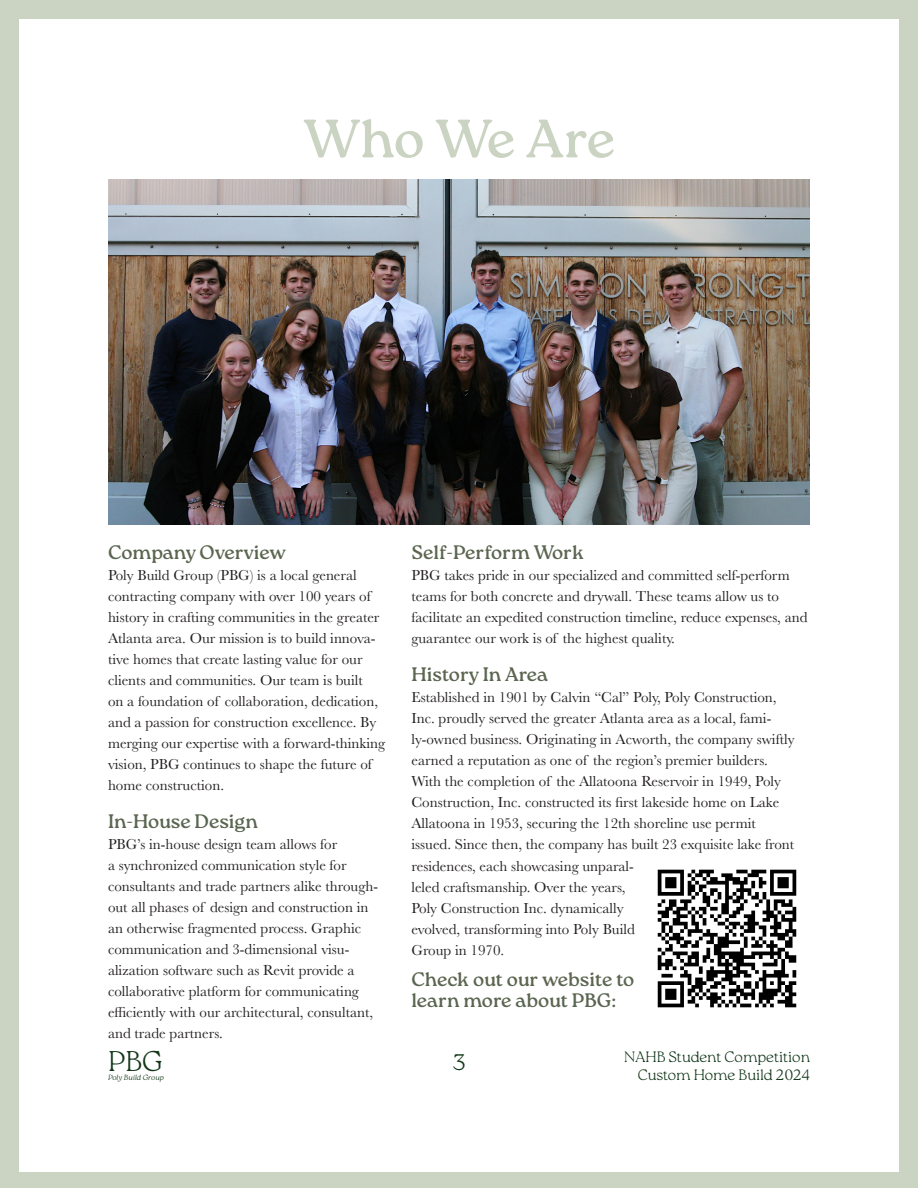
<style>
.page{position:relative;width:918px;height:1188px;background:#fff}
.page>*{position:absolute;margin:0;border:0;box-sizing:border-box;transform-origin:0 0}
.t1{font:54px "Roca";letter-spacing:-.01em;color:#cbd4c2}
.t2{font:100 28.5px "Roca";color:#123618}
.t3{font:100 22.5px "Roca";color:#123618}
.Headers{font:19.5px "Roca";color:#5a6650}
.Body_text{font:19.5px/21px "Roca";color:#5a6650}
.Body_text-2{font:15px/21px "Baskerville";color:#231f20}
.t4{font:100 15px/18px "Roca";color:#123618;text-align:right}
.t5{font:italic 100 7.5px "Roca";color:#123618}
</style>
<div class="page">
<div style="left:0;top:0;width:918px;height:18px;background:#cbd4c2"></div>
<div style="left:0;top:1172px;width:918px;height:16px;background:#cbd4c2"></div>
<div style="left:900px;top:14px;width:18px;height:1174px;background:#cbd4c2"></div>
<div style="left:0;top:0;width:18px;height:1188px;background:#cbd4c2"></div>
<img style="left:657px;top:869px;width:140px;height:139px">
<img style="left:108px;top:180px;width:702px;height:345px">
<p class="t1" style="left:303px;top:107px;width:313px">Who We Are</p>
<p class="Headers" style="left:108px;top:541px;width:180px">Company Overview</p>
<p class="Body_text-2" style="left:108px;top:565px;width:279px">Poly Build Group (PBG) is a local general contracting company with over 100 years of history in crafting communities in the greater Atlanta area. Our mission is to build innova&shy;tive homes that create lasting value for our clients and communities. Our team is built<br>on a foundation of collaboration, dedication, and a passion for construction excellence. By merging our expertise with a forward-thinking vision, PBG continues to shape the future of home construction.</p>
<p class="Headers" style="left:108px;top:810px;width:151px">In-House Design</p>
<p class="Body_text-2" style="left:108px;top:834px;width:272px">PBG’s in-house design team allows for<br>a synchronized communication style for consultants and trade partners alike through&shy;out all phases of design and construction in an otherwise fragmented process. Graphic communication and 3-dimensional visu&shy;alization software such as Revit provide a collaborative platform for communicating efficiently with our architectural, consultant, and trade partners.</p>
<p class="Headers" style="left:411px;top:541px;width:174px">Self-Perform Work</p>
<p class="Body_text-2" style="left:411px;top:565px;width:398px">PBG takes pride in our specialized and committed self-perform teams for both concrete and drywall. These teams allow us to facilitate an expedited construction timeline, reduce expenses, and guarantee our work is of the highest quality.</p>
<p class="Headers" style="left:411px;top:663px;width:138px">History In Area</p>
<p class="Body_text-2" style="left:411px;top:687px;width:385px">Established in 1901 by Calvin “Cal” Poly, Poly Construction, Inc. proudly served the greater Atlanta area as a local, fami&shy;ly-owned business. Originating in Acworth, the company swiftly earned a reputation as one of the region’s premier builders.<br>With the completion of the Allatoona Reservoir in 1949, Poly Construction, Inc. constructed its first lakeside home on Lake Allatoona in 1953, securing the 12th shoreline use permit issued. Since then, the company has built 23 exquisite lake front residences, each showcasing unparal-<br>leled craftsmanship. Over the years,<br>Poly Construction Inc. dynamically<br>evolved, transforming into Poly Build<br>Group in 1970.</p>
<p class="Body_text" style="left:411px;top:972px;width:224px">Check out our website to learn more about PBG:</p>
<h2 class="t2" style="left:108px;top:1044px;width:57px">PBG</h2>
<h3 class="t3" style="left:452px;top:1049px;width:15px">3</h3>
<p class="t5" style="left:108px;top:1073px;width:58px">Poly Build Group</p>
<p class="t4" style="left:624px;top:1049px;width:187px">NAHB Student Competition<br>Custom Home Build 2024</p>
</div>
